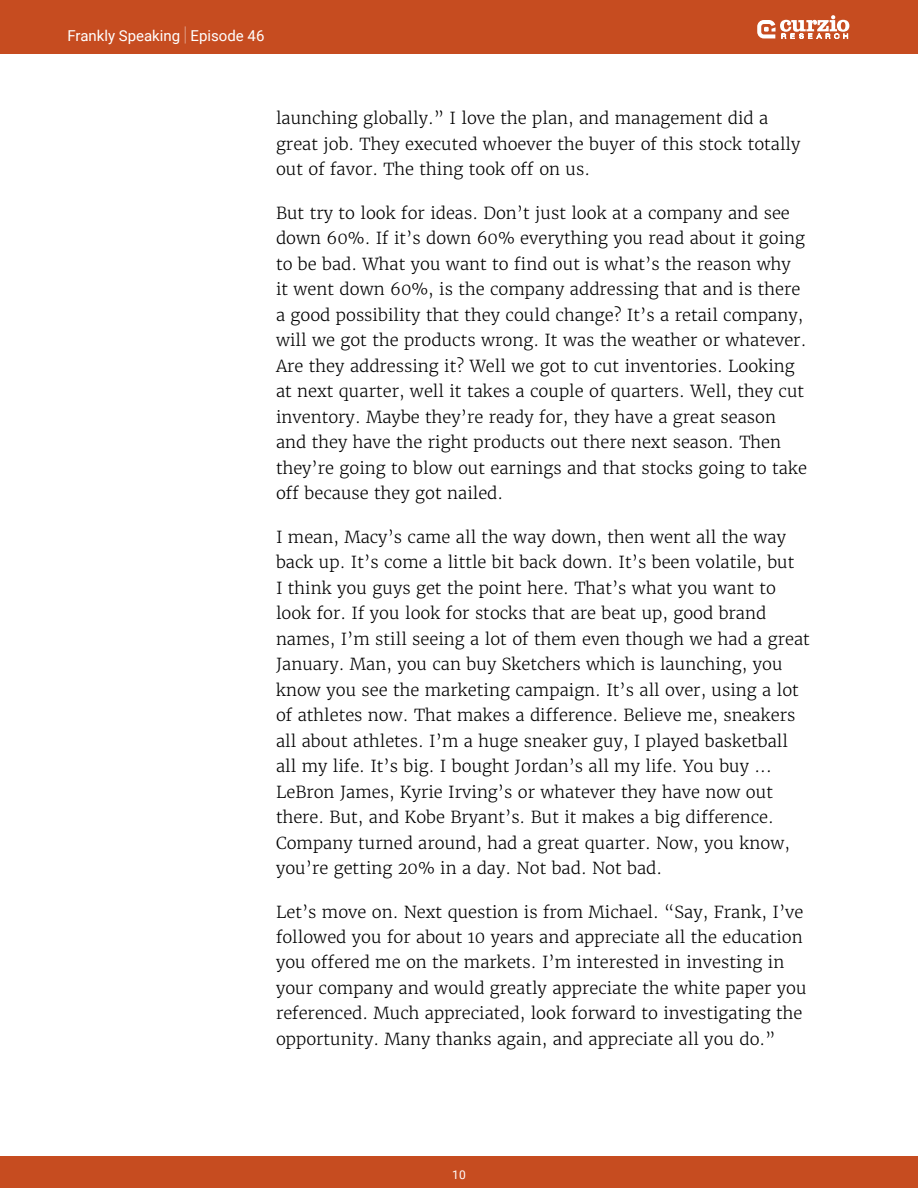
<style>
.page{position:relative;width:918px;height:1188px;background:#fff}
.page>*{position:absolute;margin:0;border:0;box-sizing:border-box;transform-origin:0 0}
.t1{font:300 16.5px/25.5px "Merriweather";color:#000}
.t2{font:15px "Roboto";color:#fff}
.t3{font:12px "Roboto";color:#fff}
.s1{font-weight:100;font-size:20.25px}
</style>
<div class="page">
<div style="left:0;top:1156px;width:918px;height:32px;background:#c64c20"></div>
<div style="left:0;top:0;width:918px;height:54px;background:#c64c20"></div>
<svg style="left:757px;top:15px;width:92px;height:24px"></svg>
<p class="t2" style="left:68px;top:25px;width:198px">Frankly Speaking <span class="s1">|</span> Episode 46</p>
<p class="t1" style="left:276px;top:106px;width:526px">launching globally.” I love the plan, and management did a great job. They executed whoever the buyer of this stock totally out of favor. The thing took off on us.</p>
<p class="t1" style="left:276px;top:200px;width:533px">But try to look for ideas. Don’t just look at a company and see down 60%. If it’s down 60% everything you read about it going to be bad. What you want to find out is what’s the reason why it went down 60%, is the company addressing that and is there a good possibility that they could change? It’s a retail company, will we got the products wrong. It was the weather or whatever.<br>Are they addressing it? Well we got to cut inventories. Looking at next quarter, well it takes a couple of quarters. Well, they cut inventory. Maybe they’re ready for, they have a great season and they have the right products out there next season. Then they’re going to blow out earnings and that stocks going to take off because they got nailed.</p>
<p class="t1" style="left:276px;top:524px;width:535px">I mean, Macy’s came all the way down, then went all the way back up. It’s come a little bit back down. It’s been volatile, but<br>I think you guys get the point here. That’s what you want to look for. If you look for stocks that are beat up, good brand names, I’m still seeing a lot of them even though we had a great January. Man, you can buy Sketchers which is launching, you know you see the marketing campaign. It’s all over, using a lot of athletes now. That makes a difference. Believe me, sneakers all about athletes. I’m a huge sneaker guy, I played basketball all my life. It’s big. I bought Jordan’s all my life. You buy ...<br>LeBron James, Kyrie Irving’s or whatever they have now out there. But, and Kobe Bryant’s. But it makes a big difference.<br>Company turned around, had a great quarter. Now, you know, you’re getting 20% in a day. Not bad. Not bad.</p>
<p class="t1" style="left:276px;top:899px;width:532px">Let’s move on. Next question is from Michael. “Say, Frank, I’ve followed you for about 10 years and appreciate all the education you offered me on the markets. I’m interested in investing in your company and would greatly appreciate the white paper you referenced. Much appreciated, look forward to investigating the opportunity. Many thanks again, and appreciate all you do.”</p>
<p class="t3" style="left:452px;top:1166px;width:15px">10</p>
</div>
